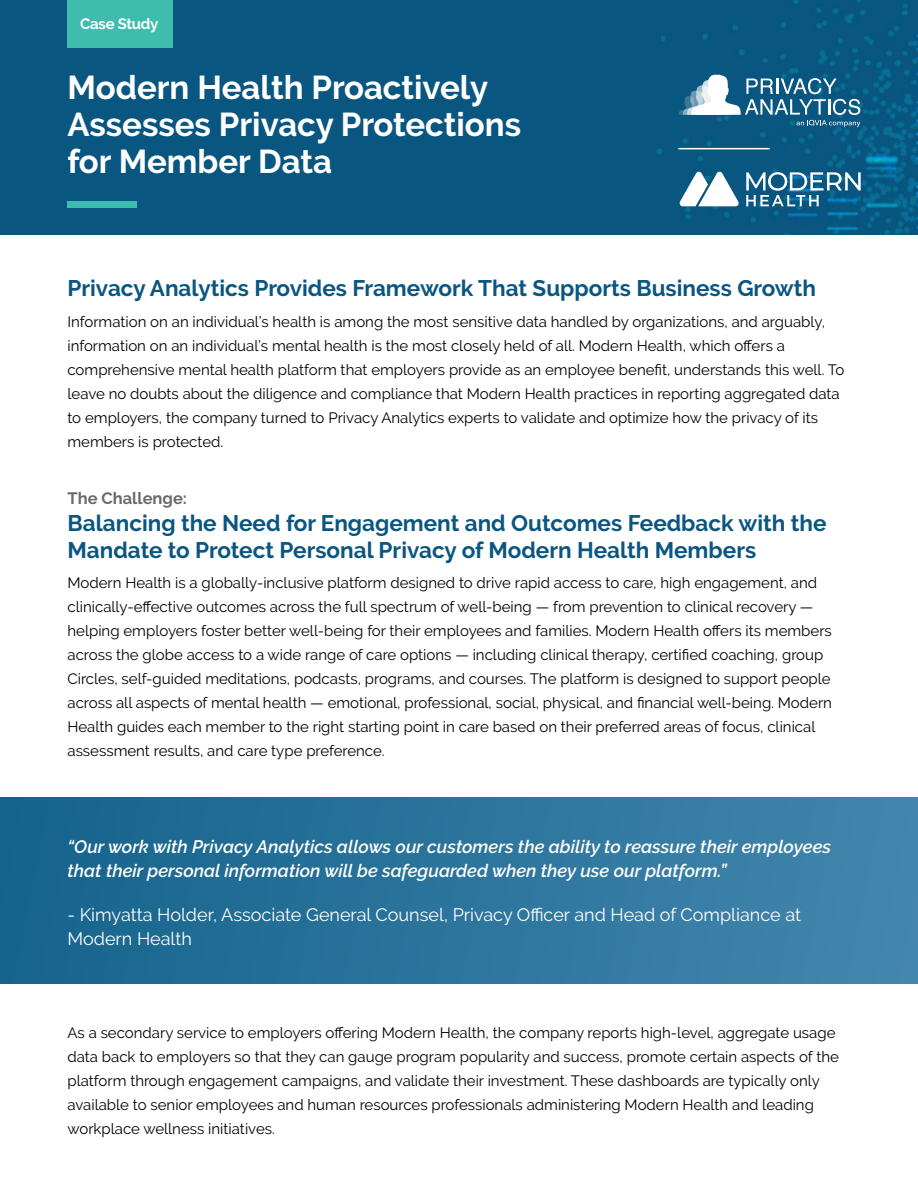
<style>
.page{position:relative;width:918px;height:1188px;background:#fff}
.page>*{position:absolute;margin:0;border:0;box-sizing:border-box;transform-origin:0 0}
.t1{font:700 33px/37.5px "Raleway";color:#fff}
.t2{font:700 22.5px/27px "Raleway";color:#0b5681}
.t3{font:italic 600 18px/24px "Raleway";color:#fff}
.t4{font:18px/24px "Raleway";color:#fff}
.t5{font:700 16.5px "Raleway";color:#6a6a6a}
.t6{font:15px/24px "Raleway";color:#000}
.t7{font:700 15px "Raleway";letter-spacing:-.02em;color:#fff}
</style>
<div class="page">
<div style="left:0;top:0;width:918px;height:235px;background:#095680"></div>
<img style="left:657px;top:0;width:261px;height:235px">
<div style="left:68px;top:0;width:105px;height:47px;background:#3ebdae"></div>
<div style="left:68px;top:201px;width:69px;height:7px;background:#3ebdae"></div>
<img style="left:0;top:798px;width:918px;height:185px">
<svg style="left:680px;top:171px;width:59px;height:35px"></svg>
<svg style="left:746px;top:172px;width:115px;height:34px"></svg>
<hr style="left:678px;top:148px;width:92px;height:1px;background:#fff">
<svg style="left:678px;top:74px;width:182px;height:53px"></svg>
<p class="t7" style="left:80px;top:15px;width:80px">Case Study</p>
<h1 class="t1" style="left:68px;top:68px;width:455px">Modern Health Proactively<br>Assesses Privacy Protections for Member Data</h1>
<h2 class="t2" style="left:68px;top:275px;width:750px">Privacy Analytics Provides Framework That Supports Business Growth</h2>
<p class="t6" style="left:68px;top:310px;width:778px">Information on an individual’s health is among the most sensitive data handled by organizations, and arguably, information on an individual’s mental health is the most closely held of all. Modern Health, which offers a comprehensive mental health platform that employers provide as an employee benefit, understands this well. To leave no doubts about the diligence and compliance that Modern Health practices in reporting aggregated data to employers, the company turned to Privacy Analytics experts to validate and optimize how the privacy of its members is protected.</p>
<p class="t5" style="left:68px;top:488px;width:121px">The Challenge:</p>
<h2 class="t2" style="left:68px;top:509px;width:760px">Balancing the Need for Engagement and Outcomes Feedback with the<br>Mandate to Protect Personal Privacy of Modern Health Members</h2>
<p class="t6" style="left:68px;top:571px;width:766px">Modern Health is a globally-inclusive platform designed to drive rapid access to care, high engagement, and clinically-effective outcomes across the full spectrum of well-being — from prevention to clinical recovery — helping employers foster better well-being for their employees and families. Modern Health offers its members across the globe access to a wide range of care options — including clinical therapy, certified coaching, group Circles, self-guided meditations, podcasts, programs, and courses. The platform is designed to support people across all aspects of mental health — emotional, professional, social, physical, and financial well-being. Modern Health guides each member to the right starting point in care based on their preferred areas of focus, clinical assessment results, and care type preference.</p>
<p class="t3" style="left:68px;top:835px;width:765px">“Our work with Privacy Analytics allows our customers the ability to reassure their employees that their personal information will be safeguarded when they use our platform.”</p>
<p class="t4" style="left:68px;top:902px;width:735px">- Kimyatta Holder, Associate General Counsel, Privacy Officer and Head of Compliance at<br>Modern Health</p>
<p class="t6" style="left:68px;top:1021px;width:773px">As a secondary service to employers offering Modern Health, the company reports high-level, aggregate usage data back to employers so that they can gauge program popularity and success, promote certain aspects of the platform through engagement campaigns, and validate their investment. These dashboards are typically only available to senior employees and human resources professionals administering Modern Health and leading workplace wellness initiatives.</p>
</div>
